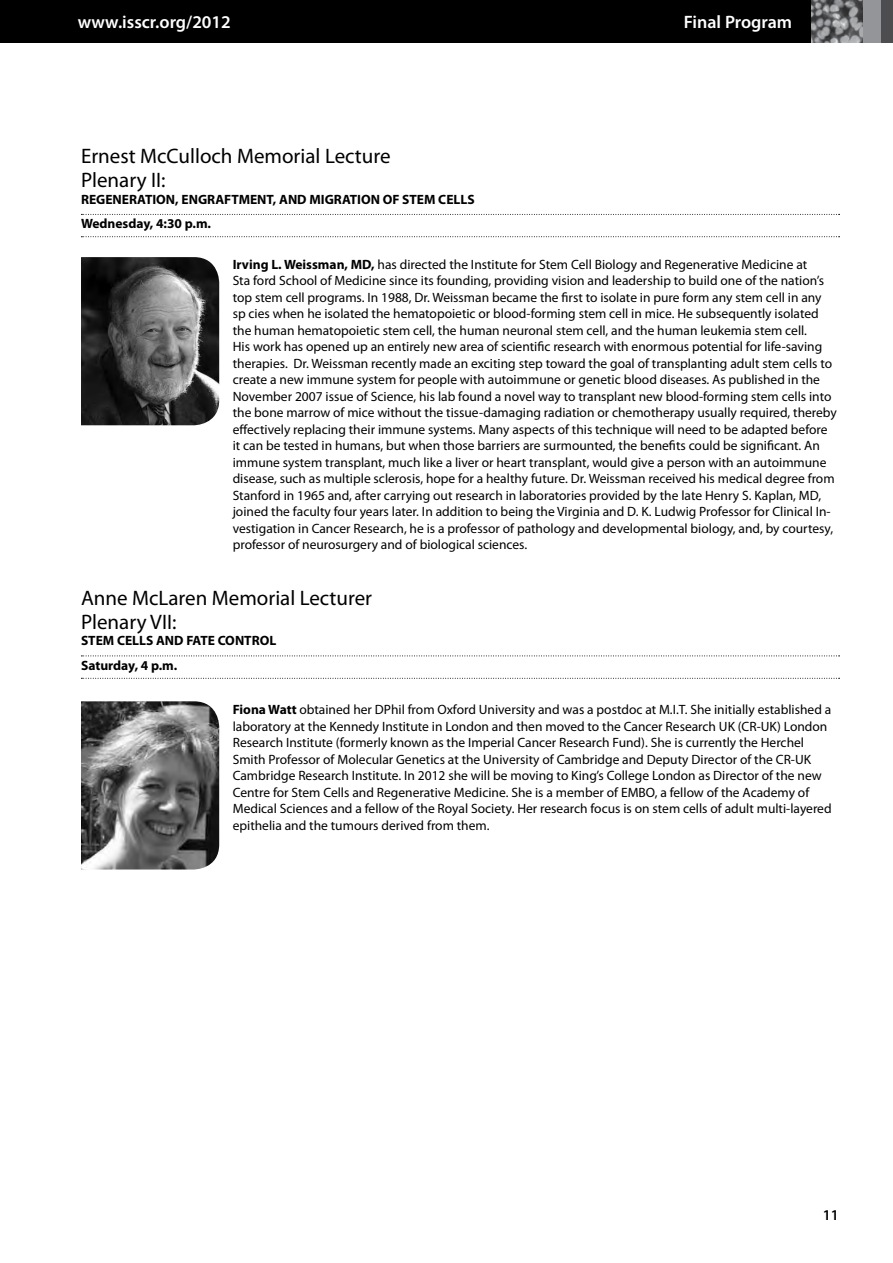
<style>
.page{position:relative;width:893px;height:1263px;background:#fff}
.page>*{position:absolute;margin:0;border:0;box-sizing:border-box;transform-origin:0 0}
.t1{font:21px/24px "Myriad Pro";color:#000}
.t2{font:600 18px "Myriad Pro";color:#fff}
.t3{font:600 15px "Myriad Pro";color:#000}
.t4{font:13.5px/16.5px "Myriad Pro";color:#000}
.t5{font:700 13.5px/24.6px "Myriad Pro";color:#000}
.s1{font-weight:700}
</style>
<div class="page">
<div style="left:864px;top:0;width:29px;height:43px;background:#4d4d4f"></div>
<div style="left:863px;top:0;width:17px;height:43px;background:#939598"></div>
<img style="left:810px;top:0;width:53px;height:43px">
<div style="left:0;top:0;width:810px;height:43px;background:#000"></div>
<img style="left:81px;top:701px;width:138px;height:168px">
<img style="left:81px;top:257px;width:138px;height:168px">
<svg style="left:81px;top:655px;width:759px;height:1px"></svg>
<svg style="left:81px;top:678px;width:759px;height:1px"></svg>
<svg style="left:81px;top:214px;width:759px;height:1px"></svg>
<svg style="left:81px;top:236px;width:759px;height:1px"></svg>
<h2 class="t2" style="left:78px;top:11px;width:155px">www.isscr.org/2012</h2>
<h2 class="t2" style="left:684px;top:11px;width:110px">Final Program</h2>
<h1 class="t1" style="left:81px;top:144px;width:311px">Ernest McCulloch Memorial Lecture<br>Plenary II:</h1>
<p class="t5" style="left:81px;top:186px;width:395px">REGENERATION, ENGRAFTMENT, AND MIGRATION OF STEM CELLS<br>Wednesday, 4:30 p.m.</p>
<p class="t4" style="left:233px;top:256px;width:606px"><span class="s1">Irving L. Weissman, MD,</span> has directed the Institute for Stem Cell Biology and Regenerative Medicine at<br>Sta ford School of Medicine since its founding, providing vision and leadership to build one of the nation’s top stem cell programs. In 1988, Dr. Weissman became the first to isolate in pure form any stem cell in any sp cies when he isolated the hematopoietic or blood-forming stem cell in mice. He subsequently isolated the human hematopoietic stem cell, the human neuronal stem cell, and the human leukemia stem cell.<br>His work has opened up an entirely new area of scientific research with enormous potential for life-saving therapies. Dr. Weissman recently made an exciting step toward the goal of transplanting adult stem cells to create a new immune system for people with autoimmune or genetic blood diseases. As published in the November 2007 issue of Science, his lab found a novel way to transplant new blood-forming stem cells into the bone marrow of mice without the tissue-damaging radiation or chemotherapy usually required, thereby effectively replacing their immune systems. Many aspects of this technique will need to be adapted before it can be tested in humans, but when those barriers are surmounted, the benefits could be significant. An immune system transplant, much like a liver or heart transplant, would give a person with an autoimmune disease, such as multiple sclerosis, hope for a healthy future. Dr. Weissman received his medical degree from Stanford in 1965 and, after carrying out research in laboratories provided by the late Henry S. Kaplan, MD, joined the faculty four years later. In addition to being the Virginia and D. K. Ludwig Professor for Clinical In&shy;vestigation in Cancer Research, he is a professor of pathology and developmental biology, and, by courtesy, professor of neurosurgery and of biological sciences.</p>
<h1 class="t1" style="left:81px;top:585px;width:293px">Anne McLaren Memorial Lecturer<br>Plenary VII:</h1>
<p class="t5" style="left:81px;top:628px;width:197px">STEM CELLS AND FATE CONTROL<br>Saturday, 4 p.m.</p>
<p class="t4" style="left:233px;top:701px;width:600px"><span class="s1">Fiona Watt</span> obtained her DPhil from Oxford University and was a postdoc at M.I.T. She initially established a laboratory at the Kennedy Institute in London and then moved to the Cancer Research UK (CR-UK) London Research Institute (formerly known as the Imperial Cancer Research Fund). She is currently the Herchel Smith Professor of Molecular Genetics at the University of Cambridge and Deputy Director of the CR-UK Cambridge Research Institute. In 2012 she will be moving to King’s College London as Director of the new Centre for Stem Cells and Regenerative Medicine. She is a member of EMBO, a fellow of the Academy of Medical Sciences and a fellow of the Royal Society. Her research focus is on stem cells of adult multi-layered epithelia and the tumours derived from them.</p>
<p class="t3" style="left:823px;top:1206px;width:18px">11</p>
</div>
